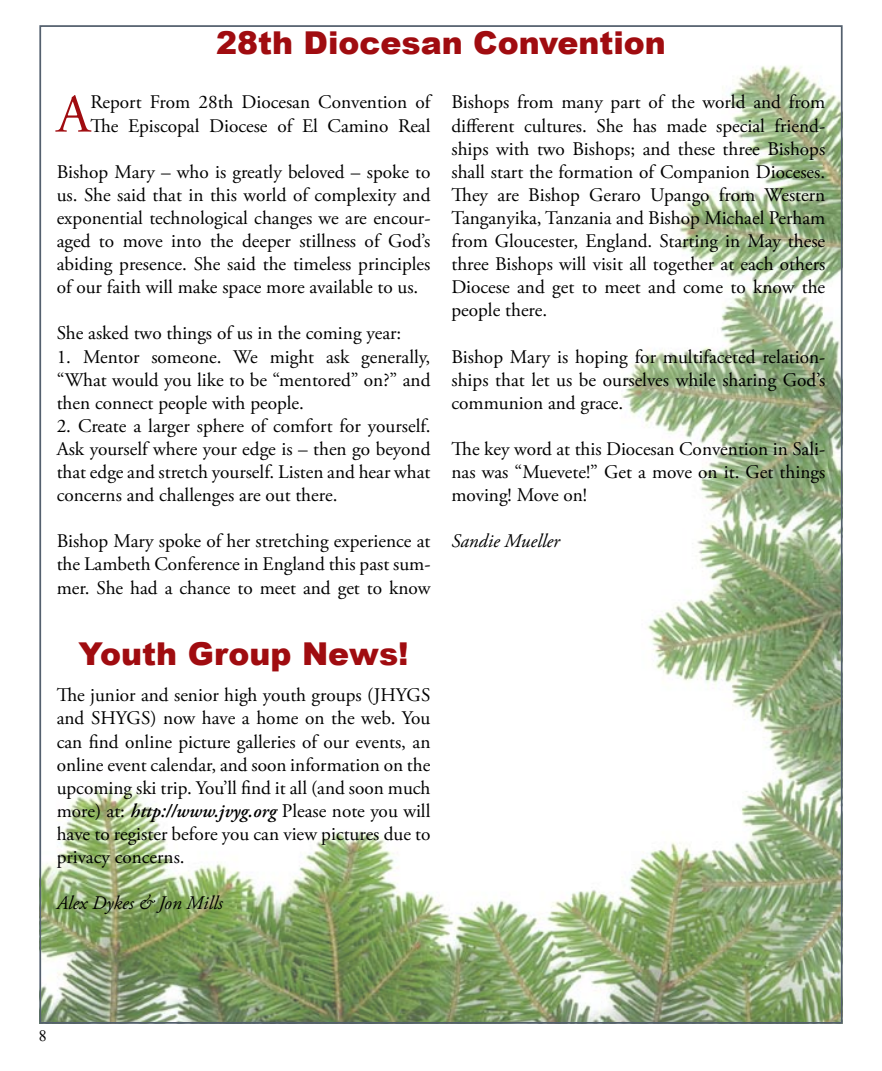
<style>
.page{position:relative;width:882px;height:1071px;background:#fff}
.page>*{position:absolute;margin:0;border:0;box-sizing:border-box;transform-origin:0 0}
.t1{font:54.07px "Adobe Garamond Pro";color:#a00c10}
.t2{font:900 31.5px "Arial";color:#a00c10}
.t3{font:19.25px/23.1px "Adobe Garamond Pro";letter-spacing:-.005em;color:#000;text-align:justify}
.t4{font:italic 19.25px "Adobe Garamond Pro";color:#000}
.t5{font:15.75px "Times New Roman";color:#000}
.s1{font-weight:600;font-style:italic}
</style>
<div class="page">
<img style="left:42px;top:65px;width:798px;height:956px">
<h2 class="t2" style="left:216px;top:20px;width:451px">28th Diocesan Convention</h2>
<h1 class="t1" style="left:57px;top:82px;width:35px">A</h1>
<p class="t3" style="left:90px;top:91px;width:344px">Report From 28th Diocesan Convention of<br>The Episcopal Diocese of El Camino Real</p>
<p class="t3" style="left:57px;top:161px;width:375px">Bishop Mary – who is greatly beloved – spoke to us. She said that in this world of complexity and exponential technological changes we are encour&shy;aged to move into the deeper stillness of God’s abiding presence. She said the timeless principles of our faith will make space more available to us.</p>
<p class="t3" style="left:57px;top:322px;width:346px">She asked two things of us in the coming year:</p>
<p class="t3" style="left:57px;top:346px;width:375px">1. Mentor someone. We might ask generally, “What would you like to be “mentored” on?” and then connect people with people.</p>
<p class="t3" style="left:57px;top:415px;width:375px">2. Create a larger sphere of comfort for yourself.<br>Ask yourself where your edge is – then go beyond that edge and stretch yourself. Listen and hear what concerns and challenges are out there.</p>
<p class="t3" style="left:57px;top:530px;width:375px">Bishop Mary spoke of her stretching experience at the Lambeth Conference in England this past sum&shy;mer. She had a chance to meet and get to know</p>
<h2 class="t2" style="left:78px;top:631px;width:332px">Youth Group News!</h2>
<p class="t3" style="left:57px;top:684px;width:375px">The junior and senior high youth groups (JHYGS and SHYGS) now have a home on the web. You can find online picture galleries of our events, an online event calendar, and soon information on the upcoming ski trip. You’ll find it all (and soon much more) at: <span class="s1">http://www.jvyg.org</span> Please note you will have to register before you can view pictures due to privacy concerns.</p>
<p class="t4" style="left:57px;top:892px;width:168px">Alex Dykes &amp; Jon Mills</p>
<p class="t3" style="left:452px;top:91px;width:375px">Bishops from many part of the world and from different cultures. She has made special friend&shy;ships with two Bishops; and these three Bishops shall start the formation of Companion Dioceses.<br>They are Bishop Geraro Upango from Western Tanganyika, Tanzania and Bishop Michael Perham from Gloucester, England. Starting in May these three Bishops will visit all together at each others Diocese and get to meet and come to know the people there.</p>
<p class="t3" style="left:452px;top:346px;width:375px">Bishop Mary is hoping for multifaceted relation&shy;ships that let us be ourselves while sharing God’s communion and grace.</p>
<p class="t3" style="left:452px;top:438px;width:375px">The key word at this Diocesan Convention in Sali&shy;nas was “Muevete!” Get a move on it. Get things moving! Move on!</p>
<p class="t4" style="left:452px;top:530px;width:110px">Sandie Mueller</p>
<p class="t5" style="left:39px;top:1025px;width:9px">8</p>
</div>
